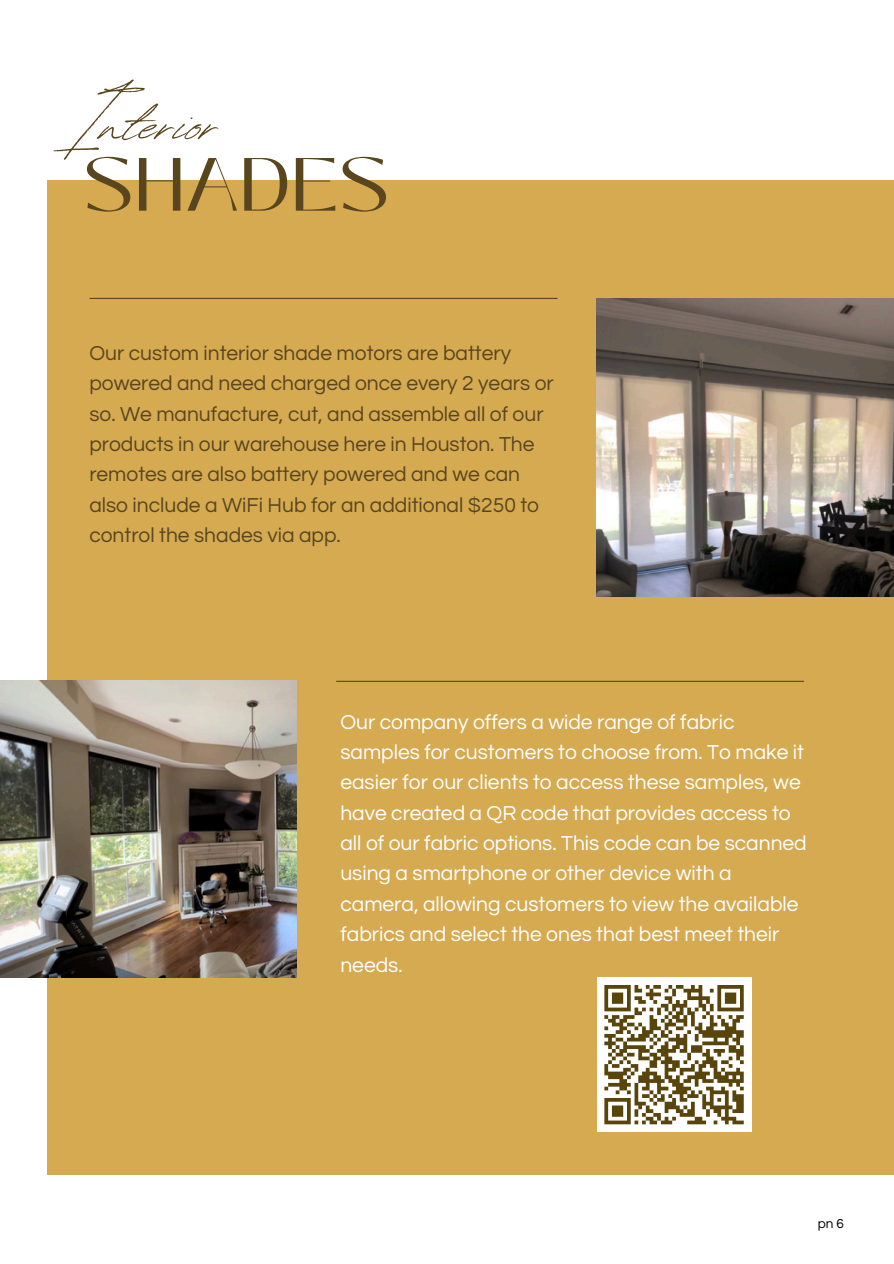
<style>
.page{position:relative;width:894px;height:1264px;background:#fff}
.page>*{position:absolute;margin:0;border:0;box-sizing:border-box;transform-origin:0 0}
.t1{font:83.25px "Revive 80 Signature";color:#59461f}
.t2{font:75px "Black Mango";color:#59461f}
.t3{font:21px/30.3px "Questrial";color:#fff}
.t4{font:21px/30.3px "Questrial";color:#59461f}
.t5{font:13.5px "Questrial";color:#000}
</style>
<div class="page">
<div style="left:47px;top:180px;width:846px;height:994px;background:#d5aa51"></div>
<img style="left:0;top:680px;width:297px;height:297px">
<hr style="left:336px;top:680px;width:467px;height:2px;background:#59461f">
<img style="left:596px;top:299px;width:297px;height:297px">
<hr style="left:90px;top:298px;width:467px;height:1px;background:#59461f">
<div style="left:596px;top:977px;width:155px;height:154px;background:#fff"></div>
<svg style="left:604px;top:985px;width:140px;height:140px"></svg>
<p class="t1" style="left:75px;top:61px;width:145px">Interior</p>
<p class="t2" style="left:84px;top:128px;width:307px">SHADES</p>
<p class="t4" style="left:89px;top:338px;width:466px">Our custom interior shade motors are battery powered and need charged once every 2 years or so. We manufacture, cut, and assemble all of our products in our warehouse here in Houston. The remotes are also battery powered and we can also include a WiFi Hub for an additional $250 to control the shades via app.</p>
<p class="t3" style="left:340px;top:707px;width:467px">Our company offers a wide range of fabric samples for customers to choose from. To make it easier for our clients to access these samples, we have created a QR code that provides access to all of our fabric options. This code can be scanned using a smartphone or other device with a camera, allowing customers to view the available fabrics and select the ones that best meet their needs.</p>
<p class="t5" style="left:817px;top:1216px;width:27px">pn6</p>
</div>
